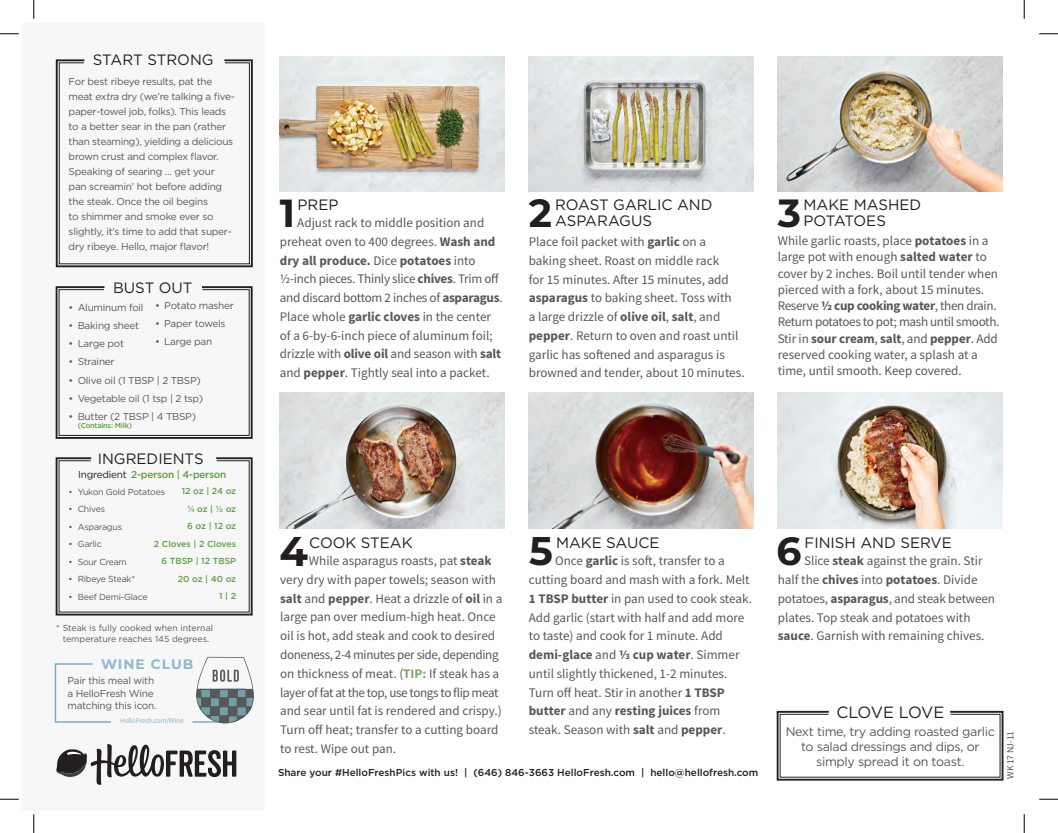
<style>
.page{position:relative;width:1058px;height:833px;background:#fff}
.page>*{position:absolute;margin:0;border:0;box-sizing:border-box;transform-origin:0 0}
.t1{font:700 41.5px "Montserrat";color:#231f20}
.t2{font:700 39.88px "Montserrat";color:#231f20}
.t3{font:700 39.25px "Montserrat";color:#231f20}
.t4{font:700 39.12px "Montserrat";color:#231f20}
.t5{font:16.25px "Gotham";letter-spacing:-.04em;color:#231f20}
.t6{font:15px/16.2px "Gotham";color:#231f20}
.t7{font:700 13.75px "Montserrat";letter-spacing:.075em;color:#8eb9cd}
.t8{font:13.12px/18.8px "Source Sans Pro";color:#57585a}
.t9{font:12.5px/15px "Gotham";letter-spacing:-.025em;color:#57585a;text-align:center}
.t10{font:10px/15px "Gotham";letter-spacing:-.025em;color:#57585a}
.t11{font:500 10px "Gotham";color:#231f20}
.t12{font:500 10px "Gotham";letter-spacing:-.025em;color:#5e9f43}
.t13{font:9.62px "Source Sans Pro";letter-spacing:-.025em;color:#57585a}
.t14{font:8.75px "Gotham";letter-spacing:-.025em;color:#57585a}
.t15{font:500 8.75px/17.5px "Gotham";color:#5e9f43;text-align:right}
.t16{font:8.75px/10.5px "Gotham";color:#57585a;text-align:center}
.t17{font:7.5px "Source Sans Pro";letter-spacing:-.025em;color:#8eb9cd}
.t18{font:500 7.25px "Gotham";letter-spacing:-.025em;color:#5e9f43}
.s1{font-weight:400;color:#231f20}
.s2{font-weight:700}
.s3{font-weight:700;color:#7fac5f}
</style>
<div class="page">
<div style="left:23px;top:23px;width:242px;height:787px;background:#f7f7f8"></div>
<svg style="left:54px;top:663px;width:57px;height:60px"></svg>
<svg style="left:776px;top:710px;width:228px;height:71px"></svg>
<hr style="left:193px;top:721px;width:35px;height:1px;background:#72a8c1">
<svg style="left:56px;top:744px;width:180px;height:40px"></svg>
<svg style="left:55px;top:59px;width:198px;height:209px"></svg>
<svg style="left:55px;top:286px;width:198px;height:153px"></svg>
<svg style="left:55px;top:457px;width:198px;height:159px"></svg>
<img style="left:280px;top:56px;width:225px;height:135px">
<img style="left:529px;top:56px;width:225px;height:135px">
<img style="left:529px;top:393px;width:225px;height:135px">
<img style="left:280px;top:393px;width:225px;height:135px">
<img style="left:777px;top:56px;width:225px;height:135px">
<img style="left:777px;top:393px;width:225px;height:135px">
<svg style="left:196px;top:656px;width:58px;height:68px"></svg>
<svg style="left:0;top:33px;width:19px;height:2px"></svg>
<svg style="left:1039px;top:33px;width:19px;height:2px"></svg>
<svg style="left:0;top:798px;width:19px;height:2px"></svg>
<svg style="left:1039px;top:798px;width:19px;height:2px"></svg>
<svg style="left:33px;top:0;width:2px;height:19px"></svg>
<svg style="left:33px;top:814px;width:2px;height:19px"></svg>
<svg style="left:1023px;top:0;width:2px;height:19px"></svg>
<svg style="left:1023px;top:814px;width:2px;height:19px"></svg>
<p class="t6" style="left:93px;top:51px;width:122px">START STRONG</p>
<p class="t10" style="left:69px;top:73px;width:168px">For best ribeye results, pat the meat extra dry (we’re talking a five&shy;paper-towel job, folks). This leads to a better sear in the pan (rather than steaming), yielding a delicious brown crust and complex flavor.<br>Speaking of searing … get your pan screamin’ hot before adding the steak. Once the oil begins<br>to shimmer and smoke ever so slightly, it’s time to add that super&shy;dry ribeye. Hello, major flavor!</p>
<p class="t6" style="left:113px;top:279px;width:81px">BUST OUT</p>
<p class="t10" style="left:155px;top:298px;width:80px">• Potato masher</p>
<p class="t10" style="left:155px;top:316px;width:72px">• Paper towels</p>
<p class="t10" style="left:155px;top:334px;width:58px">• Large pan</p>
<p class="t10" style="left:69px;top:300px;width:76px">• Aluminum foil</p>
<p class="t10" style="left:69px;top:318px;width:72px">• Baking sheet</p>
<p class="t10" style="left:69px;top:336px;width:57px">• Large pot</p>
<p class="t10" style="left:69px;top:354px;width:47px">• Strainer</p>
<p class="t10" style="left:69px;top:372px;width:134px">• Olive oil (1 TBSP | 2 TBSP)</p>
<p class="t10" style="left:69px;top:390px;width:136px">• Vegetable oil (1 tsp | 2 tsp)</p>
<p class="t10" style="left:69px;top:408px;width:129px">• Butter (2 TBSP | 4 TBSP)</p>
<p class="t18" style="left:78px;top:420px;width:55px">(Contains: Milk)</p>
<p class="t6" style="left:98px;top:450px;width:107px">INGREDIENTS</p>
<p class="t12" style="left:78px;top:467px;width:150px"><span class="s1">Ingredient</span> 2-person | 4-person</p>
<p class="t15" style="left:154px;top:482px;width:84px">12 oz | 24 oz<br>¼ oz | ½ oz<br>6 oz | 12 oz<br>2 Cloves | 2 Cloves<br>6 TBSP | 12 TBSP<br>20 oz | 40 oz<br>1 | 2</p>
<p class="t14" style="left:69px;top:486px;width:98px">• Yukon Gold Potatoes</p>
<p class="t14" style="left:69px;top:503px;width:38px">• Chives</p>
<p class="t14" style="left:69px;top:521px;width:55px">• Asparagus</p>
<p class="t14" style="left:69px;top:538px;width:35px">• Garlic</p>
<p class="t14" style="left:69px;top:556px;width:60px">• Sour Cream</p>
<p class="t14" style="left:69px;top:573px;width:68px">• Ribeye Steak*</p>
<p class="t14" style="left:69px;top:591px;width:80px">• Beef Demi-Glace</p>
<p class="t16" style="left:56px;top:622px;width:158px">* Steak is fully cooked when internal temperature reaches 145 degrees.</p>
<p class="t7" style="left:101px;top:654px;width:94px">WINE CLUB</p>
<p class="t10" style="left:68px;top:674px;width:90px;line-height:12.5px">Pair this meal with a HelloFresh Wine matching this icon.</p>
<p class="t17" style="left:120px;top:716px;width:65px">HelloFresh.com/Wine</p>
<h3 class="t4" style="left:280px;top:185px;width:17px">1</h3>
<h3 class="t3" style="left:529px;top:185px;width:25px">2</h3>
<h3 class="t3" style="left:778px;top:185px;width:25px">3</h3>
<p class="t6" style="left:555px;top:196px;width:159px">ROAST GARLIC AND<br>ASPARAGUS</p>
<p class="t6" style="left:803px;top:196px;width:119px">MAKE MASHED<br>POTATOES</p>
<p class="t6" style="left:297px;top:196px;width:42px">PREP</p>
<p class="t8" style="left:280px;top:213px;width:224px;text-indent:17px">Adjust rack to middle position and preheat oven to 400 degrees. <span class="s2">Wash and dry all produce.</span> Dice <span class="s2">potatoes</span> into ½-inch pieces. Thinly slice <span class="s2">chives</span>. Trim off and discard bottom 2 inches of <span class="s2">asparagus</span>.<br>Place whole <span class="s2">garlic cloves</span> in the center of a 6-by-6-inch piece of aluminum foil; drizzle with <span class="s2">olive oil</span> and season with <span class="s2">salt </span>and <span class="s2">pepper</span>. Tightly seal into a packet.</p>
<p class="t8" style="left:529px;top:232px;width:217px">Place foil packet with <span class="s2">garlic</span> on a baking sheet. Roast on middle rack<br>for 15 minutes. After 15 minutes, add <span class="s2">asparagus</span> to baking sheet. Toss with<br>a large drizzle of <span class="s2">olive oil</span>, <span class="s2">salt</span>, and <span class="s2">pepper</span>. Return to oven and roast until garlic has softened and asparagus is browned and tender, about 10 minutes.</p>
<p class="t8" style="left:777px;top:232px;width:223px;line-height:16.2px">While garlic roasts, place <span class="s2">potatoes</span> in a large pot with enough <span class="s2">salted water</span> to cover by 2 inches. Boil until tender when pierced with a fork, about 15 minutes.<br>Reserve <span class="s2">½ cup cooking water</span>, then drain.<br>Return potatoes to pot; mash until smooth.<br>Stir in <span class="s2">sour cream</span>, <span class="s2">salt</span>, and <span class="s2">pepper</span>. Add reserved cooking water, a splash at a time, until smooth. Keep covered.</p>
<h1 class="t1" style="left:280px;top:521px;width:30px">4</h1>
<h2 class="t2" style="left:529px;top:521px;width:25px">5</h2>
<h3 class="t3" style="left:776px;top:522px;width:27px">6</h3>
<p class="t6" style="left:309px;top:534px;width:105px">COOK STEAK</p>
<p class="t6" style="left:556px;top:534px;width:105px">MAKE SAUCE</p>
<p class="t6" style="left:804px;top:534px;width:149px">FINISH AND SERVE</p>
<p class="t8" style="left:280px;top:551px;width:224px;text-indent:29px">While asparagus roasts, pat <span class="s2">steak </span>very dry with paper towels; season with <span class="s2">salt</span> and <span class="s2">pepper</span>. Heat a drizzle of <span class="s2">oil</span> in a large pan over medium-high heat. Once oil is hot, add steak and cook to desired doneness, 2-4 minutes per side, depending on thickness of meat. (<span class="s3">TIP:</span> If steak has a layer of fat at the top, use tongs to flip meat and sear until fat is rendered and crispy.)<br>Turn off heat; transfer to a cutting board to rest. Wipe out pan.</p>
<p class="t8" style="left:529px;top:551px;width:225px;text-indent:26px">Once <span class="s2">garlic</span> is soft, transfer to a cutting board and mash with a fork. Melt <span class="s2">1 TBSP butter</span> in pan used to cook steak.<br>Add garlic (start with half and add more to taste) and cook for 1 minute. Add <span class="s2">demi-glace</span> and <span class="s2">⅓ cup water</span>. Simmer until slightly thickened, 1-2 minutes.<br>Turn off heat. Stir in another <span class="s2">1 TBSP butter</span> and any <span class="s2">resting juices</span> from steak. Season with <span class="s2">salt</span> and <span class="s2">pepper</span>.</p>
<p class="t8" style="left:777px;top:551px;width:219px;text-indent:26px">Slice <span class="s2">steak</span> against the grain. Stir half the <span class="s2">chives</span> into <span class="s2">potatoes</span>. Divide potatoes, <span class="s2">asparagus</span>, and steak between plates. Top steak and potatoes with <span class="s2">sauce</span>. Garnish with remaining chives.</p>
<p class="t5" style="left:836px;top:702px;width:109px">CLOVE LOVE</p>
<p class="t9" style="left:785px;top:723px;width:211px">Next time, try adding roasted garlic to salad dressings and dips, or simply spread it on toast.</p>
<p class="t11" style="left:278px;top:766px;width:482px">Share your #HelloFreshPics with us! | (646) 846-3663 HelloFresh.com | hello@hellofresh.com</p>
<p class="t13" style="left:1004px;top:778px;width:49px;rotate:-90deg">WK 17 NJ-11</p>
</div>
